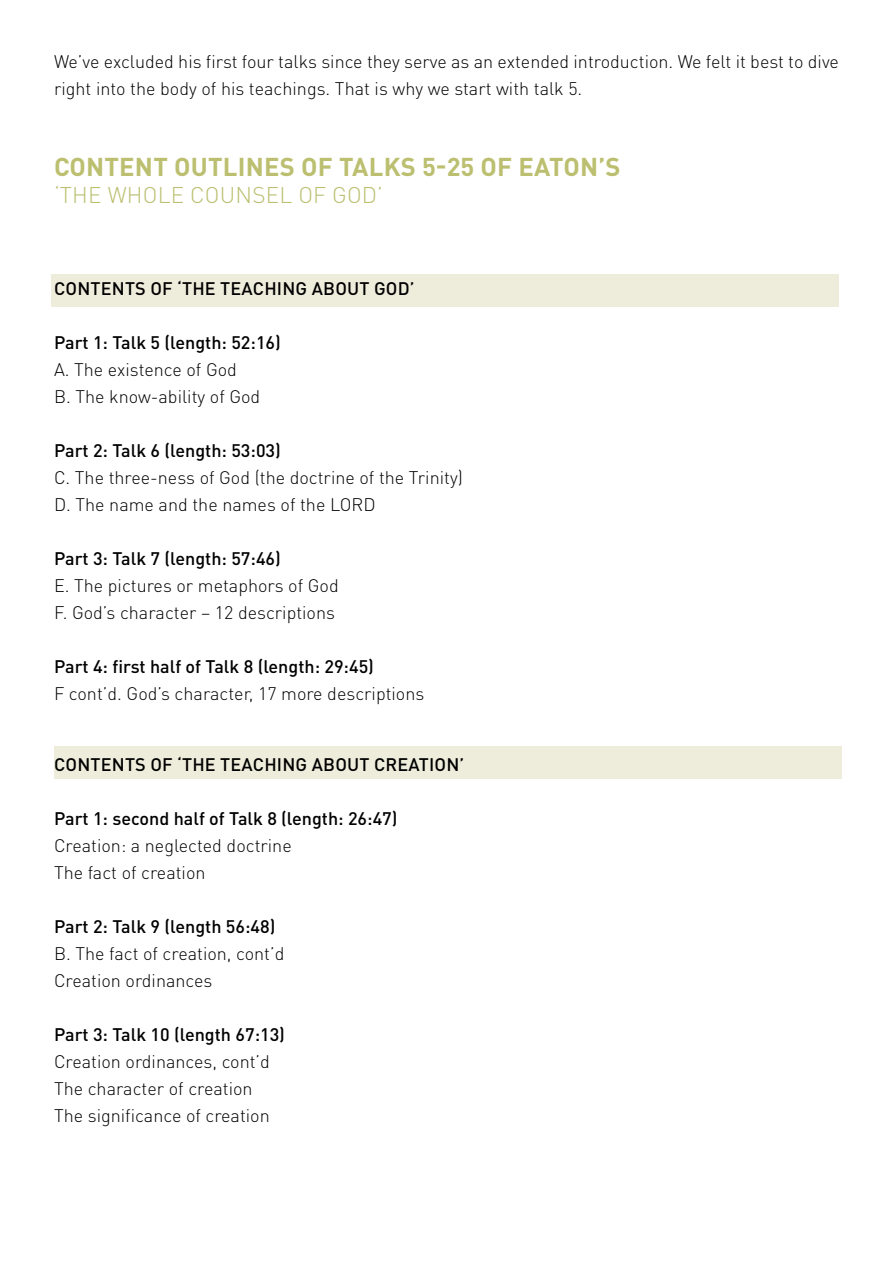
<style>
.page{position:relative;width:893px;height:1263px;background:#fff}
.page>*{position:absolute;margin:0;border:0;box-sizing:border-box;transform-origin:0 0}
.t1{font:700 25.5px "DIN Pro";letter-spacing:.01em;color:#bbbf6f}
.t2{font:300 22.5px "DIN Pro";letter-spacing:.01em;color:#bbbf6f}
.t3{font:300 18px/27px "DIN Pro";color:#000}
.t4{font:500 18px "DIN Pro";color:#000}
</style>
<div class="page">
<div style="left:54px;top:746px;width:788px;height:32px;background:#eeeddc"></div>
<div style="left:51px;top:274px;width:788px;height:32px;background:#eeeddc"></div>
<p class="t3" style="left:54px;top:48px;width:786px">We’ve excluded his first four talks since they serve as an extended introduction. We felt it best to dive right into the body of his teachings. That is why we start with talk 5.</p>
<h1 class="t1" style="left:54px;top:150px;width:568px">CONTENT OUTLINES OF TALKS 5-25 OF EATON’S</h1>
<p class="t2" style="left:54px;top:180px;width:331px">‘THE WHOLE COUNSEL OF GOD’</p>
<p class="t4" style="left:54px;top:276px;width:362px">CONTENTS OF ‘THE TEACHING ABOUT GOD’</p>
<p class="t4" style="left:54px;top:330px;width:228px">Part 1: Talk 5 (length: 52:16)</p>
<p class="t3" style="left:54px;top:355px;width:208px">A. The existence of God<br>B. The know-ability of God</p>
<p class="t4" style="left:54px;top:438px;width:228px">Part 2: Talk 6 (length: 53:03)</p>
<p class="t3" style="left:54px;top:463px;width:410px">C. The three-ness of God (the doctrine of the Trinity)<br>D. The name and the names of the LORD</p>
<p class="t4" style="left:54px;top:546px;width:228px">Part 3: Talk 7 (length: 57:46)</p>
<p class="t3" style="left:54px;top:571px;width:286px">E. The pictures or metaphors of God<br>F. God’s character – 12 descriptions</p>
<p class="t4" style="left:54px;top:654px;width:321px">Part 4: first half of Talk 8 (length: 29:45)</p>
<p class="t3" style="left:54px;top:679px;width:372px">F cont’d. God’s character, 17 more descriptions</p>
<p class="t4" style="left:54px;top:752px;width:412px">CONTENTS OF ‘THE TEACHING ABOUT CREATION’</p>
<p class="t4" style="left:54px;top:806px;width:345px">Part 1: second half of Talk 8 (length: 26:47)</p>
<p class="t3" style="left:54px;top:831px;width:239px">Creation: a neglected doctrine<br>The fact of creation</p>
<p class="t4" style="left:54px;top:914px;width:223px">Part 2: Talk 9 (length 56:48)</p>
<p class="t3" style="left:54px;top:939px;width:232px">B. The fact of creation, cont’d<br>Creation ordinances</p>
<p class="t4" style="left:54px;top:1022px;width:233px">Part 3: Talk 10 (length 67:13)</p>
<p class="t3" style="left:54px;top:1047px;width:218px">Creation ordinances, cont’d<br>The character of creation<br>The significance of creation</p>
</div>
